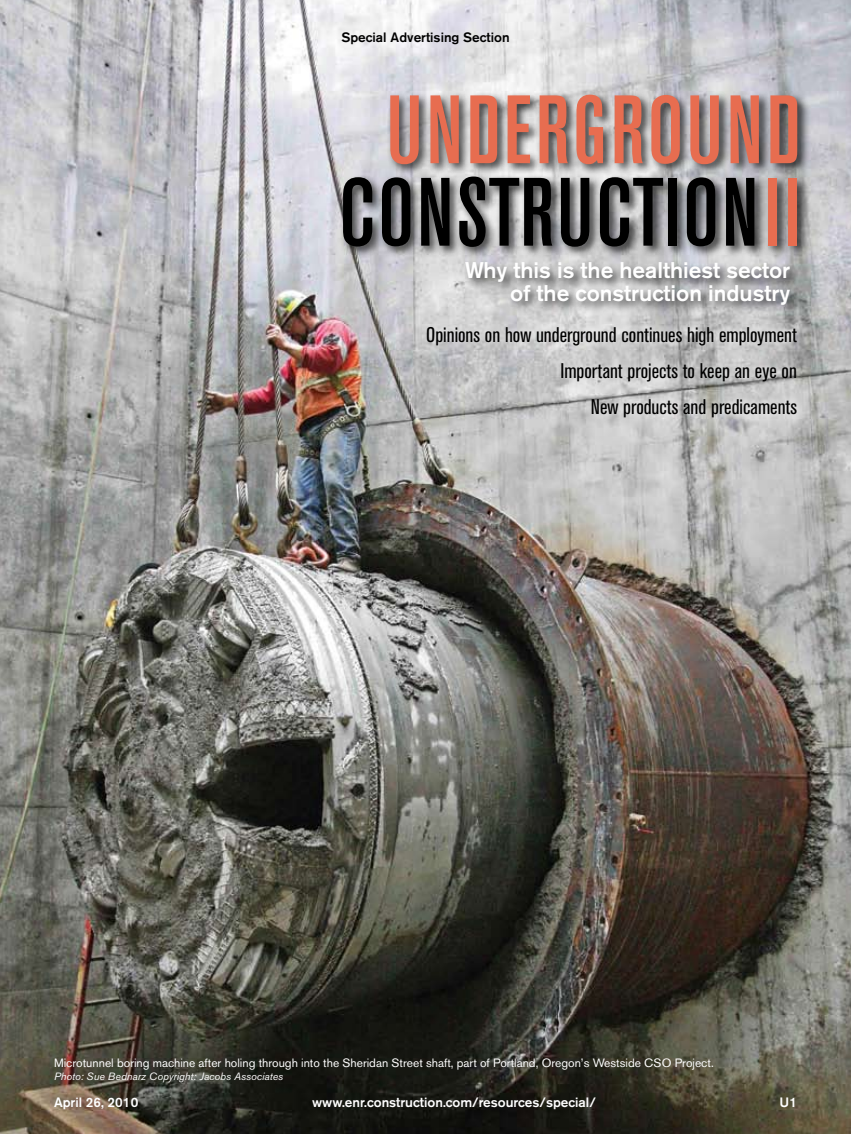
<style>
.page{position:relative;width:851px;height:1134px;background:#fff}
.page>*{position:absolute;margin:0;border:0;box-sizing:border-box;transform-origin:0 0}
.t1{font:500 condensed 96px/82.5px "Akzidenz Grotesk BE";letter-spacing:.03em;color:#e76d50;text-align:center}
.t2{font:500 22.5px/22.5px "Akzidenz Grotesk BE";color:#fff;text-align:right}
.t3{font:condensed 21px/36px "Akzidenz Grotesk BE";color:#000;text-align:right}
.t4{font:500 13.5px "Akzidenz Grotesk BE";color:#fff}
.t5{font:500 13.5px "Akzidenz Grotesk BE";color:#000}
.t6{font:12px "Akzidenz Grotesk BE";color:#fff}
.t7{font:italic 10.5px "Akzidenz Grotesk BE";color:#fff}
.s1{color:#000}
</style>
<div class="page">
<img style="left:0;top:0;width:850px;height:1134px">
<div style="left:340px;top:91px;width:470px;height:169px;background:#000;opacity:.75"></div>
<div style="left:461px;top:260px;width:341px;height:57px;background:#000;opacity:.75"></div>
<div style="left:417px;top:316px;width:388px;height:109px;background:#fff;opacity:.75"></div>
<p class="t5" style="left:341px;top:29px;width:170px">Special Advertising Section</p>
<h1 class="t1" style="left:339px;top:91px;width:463px">UNDERGROUND<br><span class="s1">CONSTRUCTION</span> II</h1>
<h2 class="t2" style="left:465px;top:259px;width:326px">Why this is the healthiest sector of the construction industry</h2>
<h3 class="t3" style="left:426px;top:317px;width:372px">Opinions on how underground continues high employment<br>Important projects to keep an eye on<br>New products and predicaments</h3>
<p class="t6" style="left:54px;top:1056px;width:661px">Microtunnel boring machine after holing through into the Sheridan Street shaft, part of Portland, Oregon’s Westside CSO Project.</p>
<p class="t7" style="left:54px;top:1070px;width:231px">Photo: Sue Bednarz Copyright: Jacobs Associates</p>
<p class="t4" style="left:54px;top:1094px;width:86px">April 26, 2010</p>
<p class="t4" style="left:312px;top:1094px;width:285px">www.enr.construction.com/resources/special/</p>
<p class="t4" style="left:779px;top:1094px;width:19px">U1</p>
</div>
